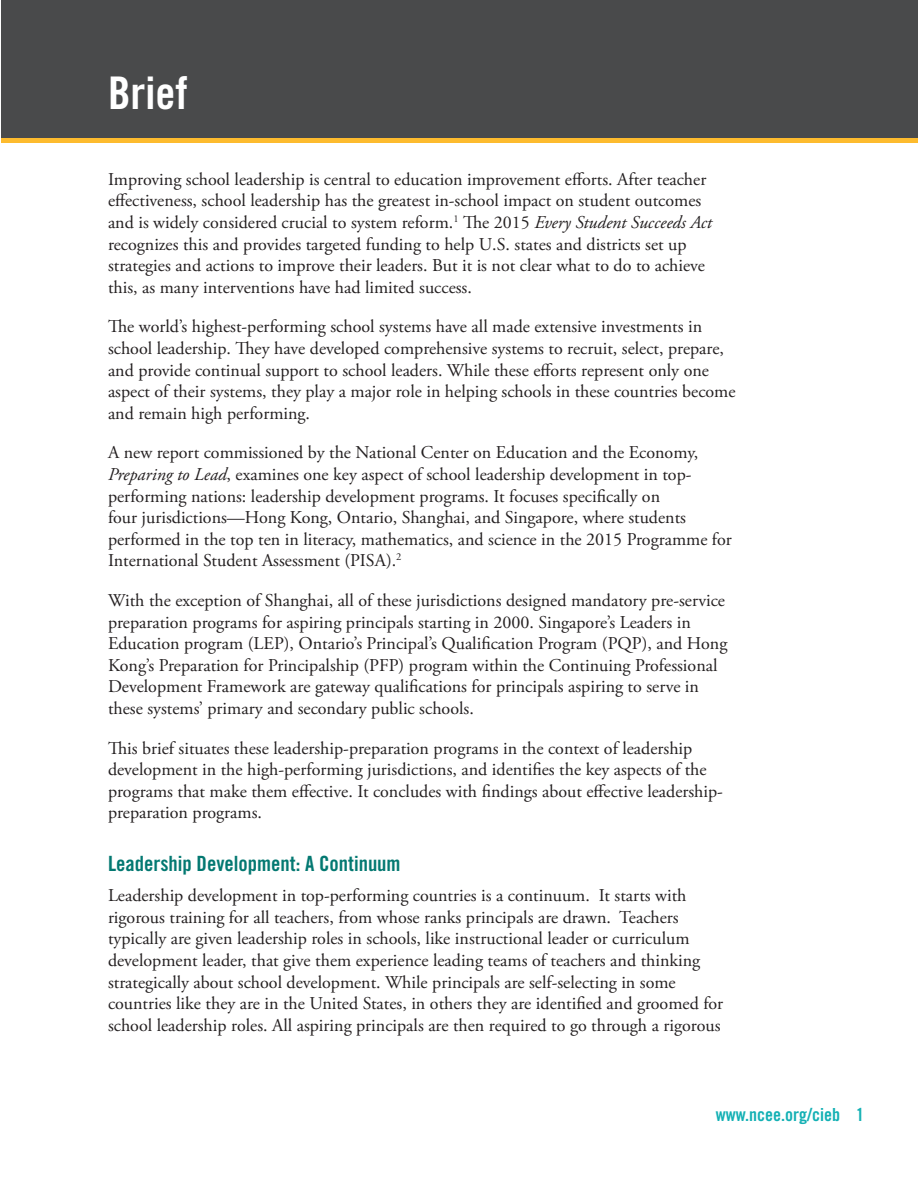
<style>
.page{position:relative;width:918px;height:1188px;background:#fff}
.page>*{position:absolute;margin:0;border:0;box-sizing:border-box;transform-origin:0 0}
.Heading_1{font:45px "Trade Gothic Bold Cond Twenty";color:#fff}
.Heading_2{font:21px "Trade Gothic Bold Cond Twenty";color:#037871}
.t1{font:18px/21.6px "Adobe Garamond Pro";color:#231f20}
.t2{font:18px "Trade Gothic Bold Cond Twenty";color:#13b0b4}
.s1{font-style:italic}
</style>
<div class="page">
<div style="left:1px;top:0;width:917px;height:139px;background:#494a4b"></div>
<hr style="left:1px;top:138px;width:917px;height:4px;background:#fdbb2e">
<p class="Heading_1" style="left:108px;top:66px;width:81px">Brief</p>
<p class="t1" style="left:108px;top:169px;width:605px">Improving school leadership is central to education improvement efforts. After teacher effectiveness, school leadership has the greatest in-school impact on student outcomes and is widely considered crucial to system reform.<sup>1</sup> The 2015 <span class="s1">Every Student Succeeds Act </span>recognizes this and provides targeted funding to help U.S. states and districts set up strategies and actions to improve their leaders. But it is not clear what to do to achieve this, as many interventions have had limited success.</p>
<p class="t1" style="left:108px;top:317px;width:629px">The world’s highest-performing school systems have all made extensive investments in school leadership. They have developed comprehensive systems to recruit, select, prepare, and provide continual support to school leaders. While these efforts represent only one aspect of their systems, they play a major role in helping schools in these countries become and remain high performing.</p>
<p class="t1" style="left:108px;top:443px;width:625px">A new report commissioned by the National Center on Education and the Economy, <span class="s1">Preparing to Lead</span>, examines one key aspect of school leadership development in top&shy;performing nations: leadership development programs. It focuses specifically on<br>four jurisdictions—Hong Kong, Ontario, Shanghai, and Singapore, where students performed in the top ten in literacy, mathematics, and science in the 2015 Programme for International Student Assessment (PISA).<sup>2</sup></p>
<p class="t1" style="left:108px;top:590px;width:621px">With the exception of Shanghai, all of these jurisdictions designed mandatory pre-service preparation programs for aspiring principals starting in 2000. Singapore’s Leaders in Education program (LEP), Ontario’s Principal’s Qualification Program (PQP), and Hong Kong’s Preparation for Principalship (PFP) program within the Continuing Professional Development Framework are gateway qualifications for principals aspiring to serve in these systems’ primary and secondary public schools.</p>
<p class="t1" style="left:108px;top:738px;width:617px">This brief situates these leadership-preparation programs in the context of leadership development in the high-performing jurisdictions, and identifies the key aspects of the programs that make them effective. It concludes with findings about effective leadership&shy;preparation programs.</p>
<p class="Heading_2" style="left:108px;top:850px;width:294px">Leadership Development: A Continuum</p>
<p class="t1" style="left:108px;top:885px;width:617px">Leadership development in top-performing countries is a continuum. It starts with rigorous training for all teachers, from whose ranks principals are drawn. Teachers typically are given leadership roles in schools, like instructional leader or curriculum development leader, that give them experience leading teams of teachers and thinking strategically about school development. While principals are self-selecting in some countries like they are in the United States, in others they are identified and groomed for school leadership roles. All aspiring principals are then required to go through a rigorous</p>
<p class="t2" style="left:716px;top:1103px;width:150px">www.ncee.org/cieb 1</p>
</div>
